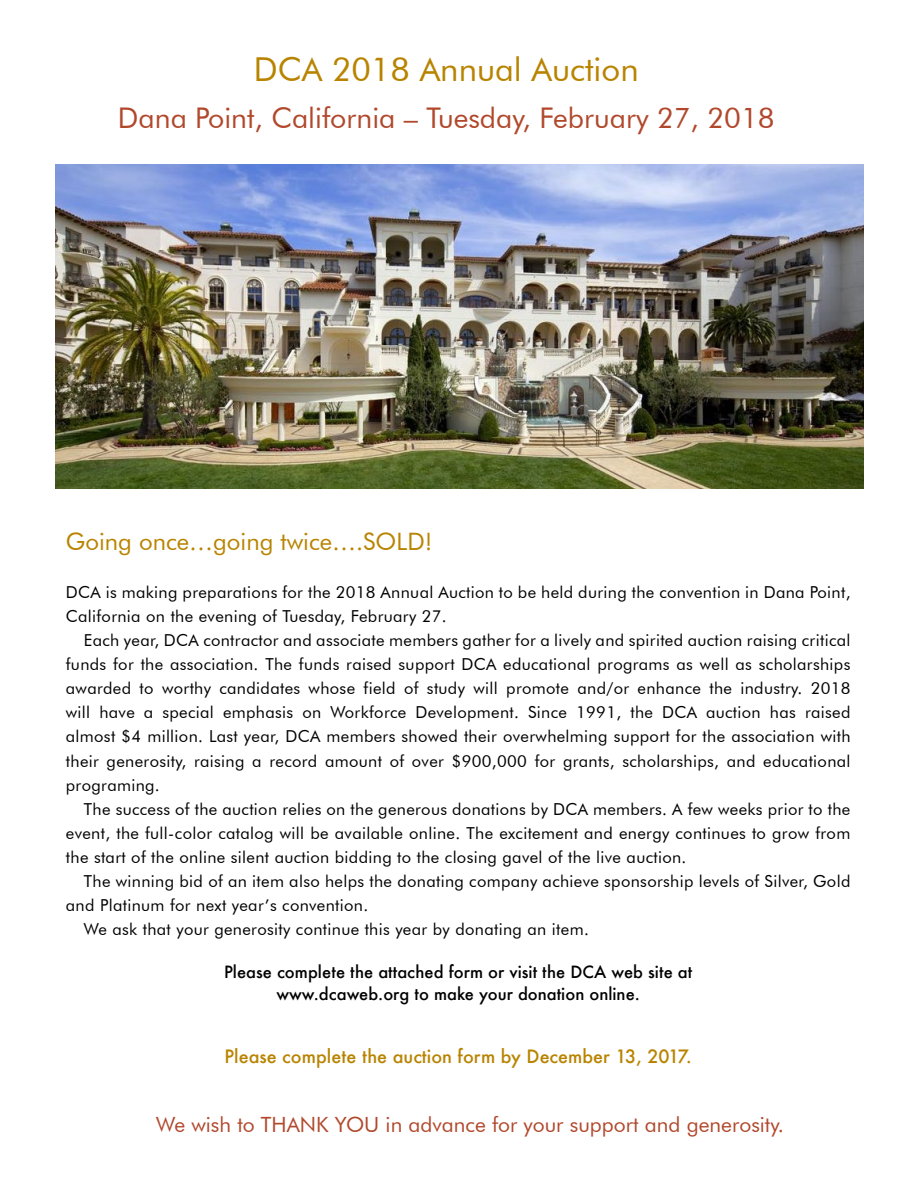
<style>
.page{position:relative;width:918px;height:1188px;background:#fff}
.page>*{position:absolute;margin:0;border:0;box-sizing:border-box;transform-origin:0 0}
.t1{font:33px "Futura BT";color:#b88400}
.t2{font:28.5px "Futura BT";color:#b1482c}
.t3{font:24px "Futura BT";color:#b88400}
.t4{font:21px "Futura BT";color:#b1482c}
.t5{font:500 18px "Futura";color:#b88400}
.t6{font:16.5px/24px "Futura BT";letter-spacing:.02em;color:#000;text-align:justify}
.t7{font:500 16.5px/22.5px "Futura";color:#000;text-align:center}
</style>
<div class="page">
<img style="left:56px;top:164px;width:807px;height:324px">
<h1 class="t1" style="left:254px;top:49px;width:386px">DCA 2018 Annual Auction</h1>
<h2 class="t2" style="left:118px;top:100px;width:658px">Dana Point, California – Tuesday, February 27, 2018</h2>
<h3 class="t3" style="left:66px;top:527px;width:368px">Going once…going twice….SOLD!</h3>
<p class="t6" style="left:66px;top:580px;width:786px">DCA is making preparations for the 2018 Annual Auction to be held during the convention in Dana Point,<br>California on the evening of Tuesday, February 27.</p>
<p class="t6" style="left:66px;top:628px;width:786px;text-indent:18px">Each year, DCA contractor and associate members gather for a lively and spirited auction raising critical funds for the association. The funds raised support DCA educational programs as well as scholarships awarded to worthy candidates whose field of study will promote and/or enhance the industry. 2018 will have a special emphasis on Workforce Development. Since 1991, the DCA auction has raised almost $4 million. Last year, DCA members showed their overwhelming support for the association with their generosity, raising a record amount of over $900,000 for grants, scholarships, and educational programing.</p>
<p class="t6" style="left:66px;top:797px;width:786px;text-indent:18px">The success of the auction relies on the generous donations by DCA members. A few weeks prior to the event, the full-color catalog will be available online. The excitement and energy continues to grow from the start of the online silent auction bidding to the closing gavel of the live auction.</p>
<p class="t6" style="left:84px;top:869px;width:768px">The winning bid of an item also helps the donating company achieve sponsorship levels of Silver, Gold</p>
<p class="t6" style="left:66px;top:893px;width:304px">and Platinum for next year’s convention.</p>
<p class="t6" style="left:84px;top:917px;width:507px">We ask that your generosity continue this year by donating an item.</p>
<p class="t7" style="left:224px;top:960px;width:470px">Please complete the attached form or visit the DCA web site at www.dcaweb.org to make your donation online.</p>
<p class="t5" style="left:225px;top:1044px;width:469px">Please complete the auction form by December 13, 2017.</p>
<p class="t4" style="left:156px;top:1112px;width:629px">We wish to THANK YOU in advance for your support and generosity.</p>
</div>
